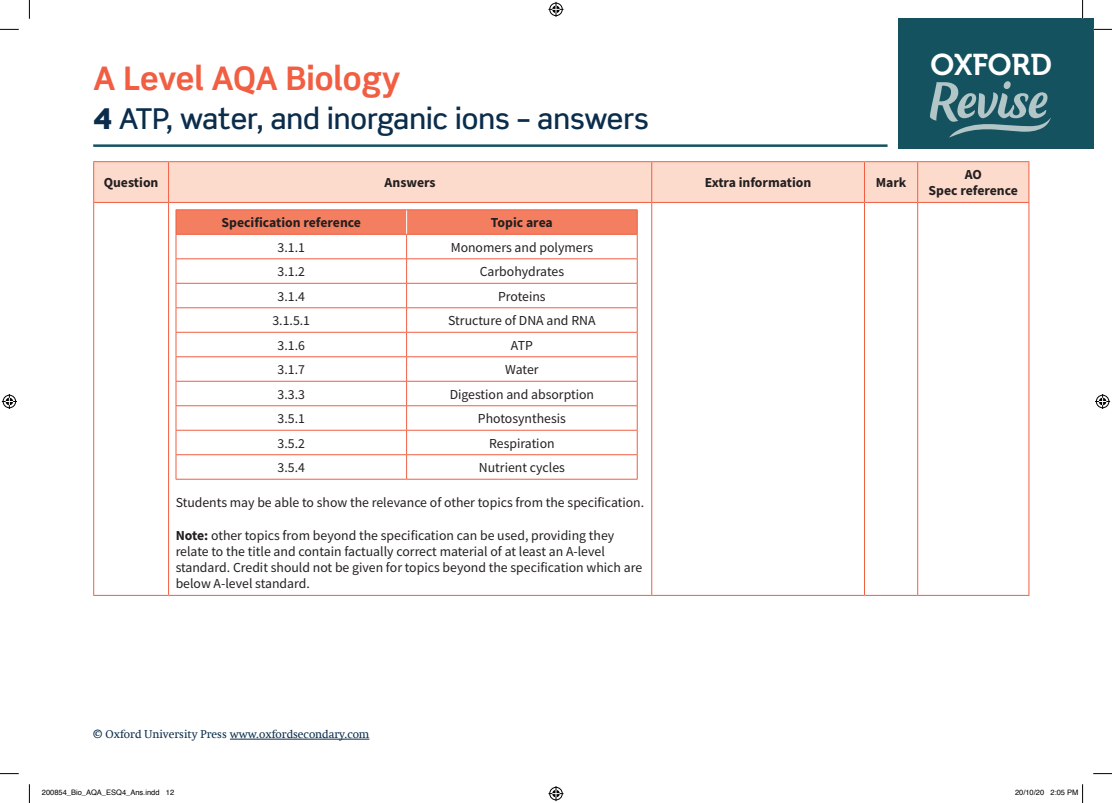
<style>
.page{position:relative;width:1112px;height:803px;background:#fff}
.page>*{position:absolute;margin:0;border:0;box-sizing:border-box;transform-origin:0 0}
.t1{font:700 32.5px "Scene Std";color:#f15e42}
.t2{font:29.88px "Museo 700";color:#fff}
.t3{font:500 28.75px "Scene Std";color:#0b2d4c}
.Answer_text_range_l{font:13.75px/16.2px "Source Sans Pro";color:#231f20}
.Answer_text_centred{font:700 13.75px "Source Sans Pro";color:#231f20}
.Answer_text_range_l-2{font:700 13.75px "Source Sans Pro";color:#231f20}
.Answer_text_centred-2{font:13.75px "Source Sans Pro";color:#231f20}
.t4{font:11.25px "OUP2 Swift";color:#0b2d4c}
.t5{font:7.5px "Helvetica";color:#000}
.s1{font-weight:900}
.s2{font-weight:700}
</style>
<div class="page">
<div style="left:897px;top:19px;width:195px;height:130px;background:#155260"></div>
<svg style="left:930px;top:81px;width:120px;height:57px"></svg>
<hr style="left:93px;top:144px;width:794px;height:3px;background:#155260">
<hr style="left:230px;top:739px;width:139px;height:1px;background:#0b2d4c">
<div style="left:94px;top:162px;width:934px;height:40px;background:#fddbcc"></div>
<hr style="left:168px;top:162px;width:1px;height:40px;background:#f15e42">
<hr style="left:651px;top:162px;width:1px;height:40px;background:#f15e42">
<hr style="left:93px;top:161px;width:75px;height:1px;background:#f15e42">
<hr style="left:93px;top:162px;width:1px;height:40px;background:#f15e42">
<hr style="left:168px;top:161px;width:483px;height:1px;background:#f15e42">
<hr style="left:651px;top:161px;width:213px;height:1px;background:#f15e42">
<hr style="left:864px;top:161px;width:53px;height:1px;background:#f15e42">
<hr style="left:863px;top:162px;width:1px;height:40px;background:#f15e42">
<hr style="left:917px;top:161px;width:112px;height:1px;background:#f15e42">
<hr style="left:1028px;top:162px;width:1px;height:40px;background:#f15e42">
<hr style="left:93px;top:202px;width:75px;height:1px;background:#f15e42">
<hr style="left:168px;top:202px;width:483px;height:1px;background:#f15e42">
<hr style="left:651px;top:202px;width:213px;height:1px;background:#f15e42">
<hr style="left:864px;top:202px;width:53px;height:1px;background:#f15e42">
<hr style="left:917px;top:202px;width:112px;height:1px;background:#f15e42">
<hr style="left:917px;top:162px;width:1px;height:40px;background:#f15e42">
<hr style="left:93px;top:203px;width:1px;height:392px;background:#f15e42">
<hr style="left:1028px;top:203px;width:1px;height:392px;background:#f15e42">
<hr style="left:93px;top:595px;width:75px;height:1px;background:#f15e42">
<hr style="left:168px;top:203px;width:1px;height:392px;background:#f15e42">
<hr style="left:168px;top:595px;width:483px;height:1px;background:#f15e42">
<hr style="left:651px;top:203px;width:1px;height:392px;background:#f15e42">
<hr style="left:651px;top:595px;width:213px;height:1px;background:#f15e42">
<hr style="left:863px;top:203px;width:1px;height:392px;background:#f15e42">
<hr style="left:864px;top:595px;width:53px;height:1px;background:#f15e42">
<hr style="left:917px;top:203px;width:1px;height:392px;background:#f15e42">
<hr style="left:917px;top:595px;width:112px;height:1px;background:#f15e42">
<hr style="left:176px;top:479px;width:230px;height:1px;background:#f15e42">
<hr style="left:406px;top:479px;width:231px;height:1px;background:#f15e42">
<hr style="left:176px;top:209px;width:230px;height:1px;background:#f15e42">
<hr style="left:406px;top:209px;width:231px;height:1px;background:#f15e42">
<svg style="left:176px;top:210px;width:461px;height:269px"></svg>
<svg style="left:0;top:29px;width:19px;height:1px"></svg>
<svg style="left:1092px;top:29px;width:19px;height:1px"></svg>
<svg style="left:0;top:773px;width:19px;height:1px"></svg>
<svg style="left:1093px;top:773px;width:18px;height:1px"></svg>
<svg style="left:29px;top:0;width:1px;height:19px"></svg>
<svg style="left:29px;top:784px;width:1px;height:19px"></svg>
<svg style="left:1081px;top:0;width:2px;height:19px"></svg>
<svg style="left:548px;top:2px;width:15px;height:15px"></svg>
<svg style="left:548px;top:786px;width:15px;height:15px"></svg>
<svg style="left:2px;top:394px;width:15px;height:15px"></svg>
<svg style="left:1095px;top:394px;width:14px;height:15px"></svg>
<svg style="left:1082px;top:784px;width:1px;height:19px"></svg>
<h1 class="t1" style="left:93px;top:58px;width:309px">A Level AQA Biology</h1>
<h3 class="t3" style="left:93px;top:101px;width:557px"><span class="s1">4</span> ATP, water, and inorganic ions – answers</h3>
<p class="Answer_text_range_l-2" style="left:104px;top:173px;width:56px">Question</p>
<p class="Answer_text_range_l-2" style="left:384px;top:173px;width:52px">Answers</p>
<p class="Answer_text_range_l-2" style="left:704px;top:173px;width:108px">Extra information</p>
<p class="Answer_text_centred" style="left:875px;top:173px;width:32px">Mark</p>
<p class="Answer_text_centred" style="left:221px;top:213px;width:141px">Specification reference</p>
<p class="Answer_text_centred" style="left:491px;top:213px;width:63px">Topic area</p>
<p class="Answer_text_range_l" style="left:277px;top:239px;width:29px">3.1.1</p>
<p class="Answer_text_centred-2" style="left:450px;top:238px;width:144px">Monomers and polymers</p>
<p class="Answer_text_range_l" style="left:277px;top:263px;width:29px">3.1.2</p>
<p class="Answer_text_range_l" style="left:479px;top:263px;width:86px">Carbohydrates</p>
<p class="Answer_text_range_l" style="left:277px;top:288px;width:29px">3.1.4</p>
<p class="Answer_text_range_l" style="left:498px;top:288px;width:49px">Proteins</p>
<p class="Answer_text_range_l" style="left:272px;top:312px;width:39px">3.1.5.1</p>
<p class="Answer_text_range_l" style="left:448px;top:312px;width:149px">Structure of DNA and RNA</p>
<p class="Answer_text_range_l" style="left:277px;top:337px;width:29px">3.1.6</p>
<p class="Answer_text_range_l" style="left:511px;top:337px;width:23px">ATP</p>
<p class="Answer_text_range_l" style="left:277px;top:361px;width:29px">3.1.7</p>
<p class="Answer_text_range_l" style="left:505px;top:361px;width:35px">Water</p>
<p class="Answer_text_range_l" style="left:277px;top:386px;width:29px">3.3.3</p>
<p class="Answer_text_range_l" style="left:449px;top:386px;width:146px">Digestion and absorption</p>
<p class="Answer_text_range_l" style="left:277px;top:410px;width:29px">3.5.1</p>
<p class="Answer_text_range_l" style="left:478px;top:410px;width:89px">Photosynthesis</p>
<p class="Answer_text_range_l" style="left:277px;top:435px;width:29px">3.5.2</p>
<p class="Answer_text_range_l" style="left:489px;top:435px;width:67px">Respiration</p>
<p class="Answer_text_range_l" style="left:277px;top:459px;width:29px">3.5.4</p>
<p class="Answer_text_range_l" style="left:479px;top:459px;width:87px">Nutrient cycles</p>
<p class="Answer_text_range_l" style="left:176px;top:494px;width:470px">Students may be able to show the relevance of other topics from the specification.</p>
<p class="Answer_text_range_l" style="left:176px;top:527px;width:468px"><span class="s2">Note:</span> other topics from beyond the specification can be used, providing they relate to the title and contain factually correct material of at least an A-level standard. Credit should not be given for topics beyond the specification which are below A-level standard.</p>
<h2 class="t2" style="left:930px;top:48px;width:123px">OXFORD</h2>
<p class="Answer_text_centred" style="left:964px;top:165px;width:19px">AO</p>
<p class="Answer_text_centred" style="left:928px;top:181px;width:91px">Spec reference</p>
<p class="t4" style="left:93px;top:728px;width:278px">© Oxford University Press www.oxfordsecondary.com</p>
<p class="t5" style="left:42px;top:787px;width:134px">200854_Bio_AQA_ESQ4_Ans.indd 12</p>
<p class="t5" style="left:1014px;top:787px;width:65px">20/10/20 2:05 PM</p>
</div>
